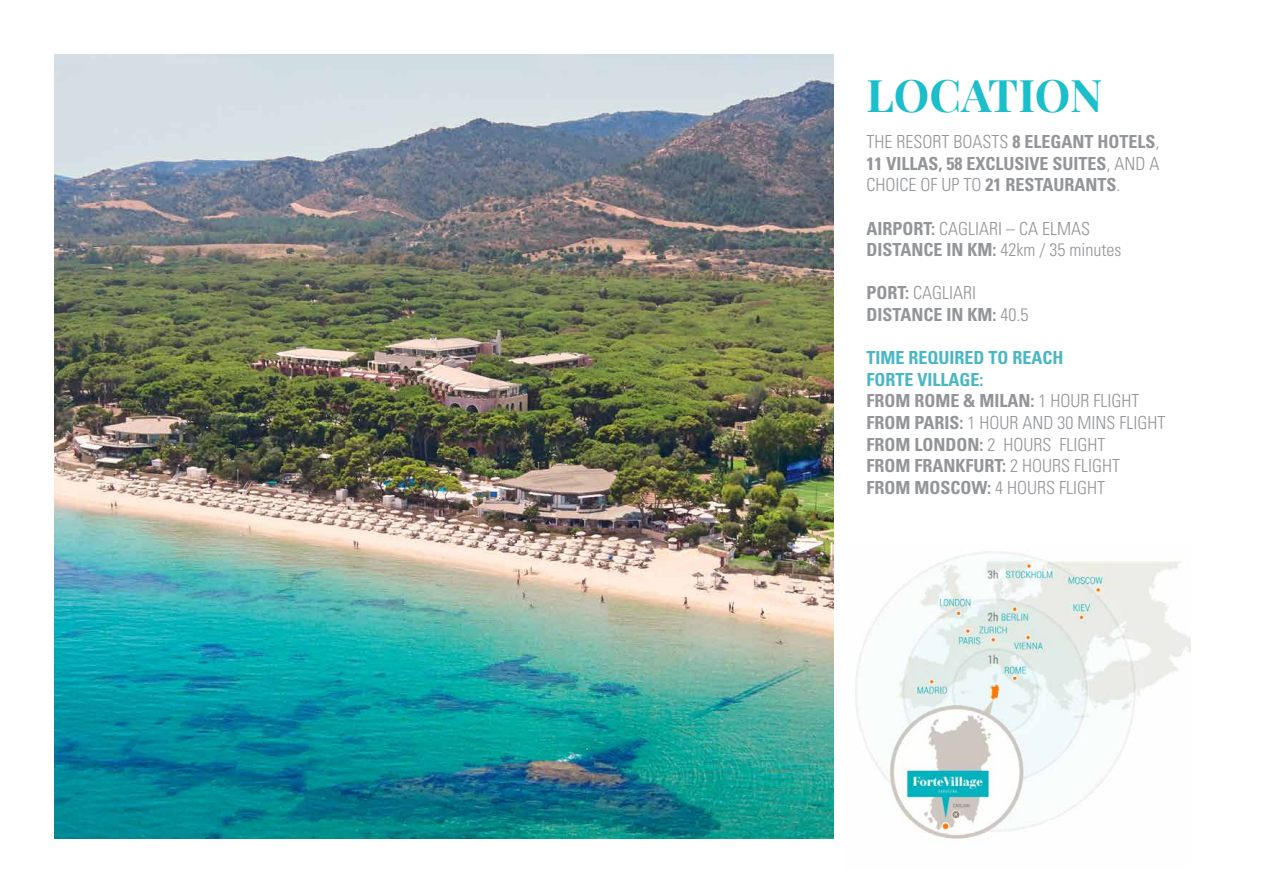
<style>
.page{position:relative;width:1263px;height:893px;background:#fff}
.page>*{position:absolute;margin:0;border:0;box-sizing:border-box;transform-origin:0 0}
.t1{font:700 45px "Playfair Display";color:#1cbeca}
.t2{font:300 condensed 18px/21.6px "Univers";color:#939598}
.t3{font:700 condensed 18px/21.6px "Univers";color:#939598;text-align:justify}
.s1{font-weight:300}
.s2{font-weight:700}
.s3{font-weight:700;color:#4ab7c2}
</style>
<div class="page">
<img style="left:855px;top:551px;width:335px;height:288px">
<img style="left:54px;top:54px;width:779px;height:785px">
<h1 class="t1" style="left:866px;top:67px;width:238px">LOCATION</h1>
<p class="t3" style="left:866px;top:131px;width:295px"><span class="s1">THE RESORT BOASTS</span> 8 ELEGANT HOTELS<span class="s1">, </span>11 VILLAS, 58 EXCLUSIVE SUITES<span class="s1">, AND A CHOICE OF UP TO</span> 21 RESTAURANTS<span class="s1">.</span></p>
<p class="t2" style="left:866px;top:218px;width:256px"><span class="s2">AIRPORT:</span> CAGLIARI – CA ELMAS<br><span class="s2">DISTANCE IN KM:</span> 42km / 35 minutes</p>
<p class="t3" style="left:866px;top:282px;width:163px">PORT: <span class="s1">CAGLIARI<br></span>DISTANCE IN KM: <span class="s1">40.5</span></p>
<p class="t2" style="left:866px;top:347px;width:301px"><span class="s3">TIME REQUIRED TO REACH<br>FORTE VILLAGE:<br></span><span class="s2">FROM ROME &amp; MILAN:</span> 1 HOUR FLIGHT<br><span class="s2">FROM PARIS:</span> 1 HOUR AND 30 MINS FLIGHT<br><span class="s2">FROM LONDON:</span> 2 HOURS FLIGHT<br><span class="s2">FROM FRANKFURT:</span> 2 HOURS FLIGHT<br><span class="s2">FROM MOSCOW:</span> 4 HOURS FLIGHT</p>
</div>
